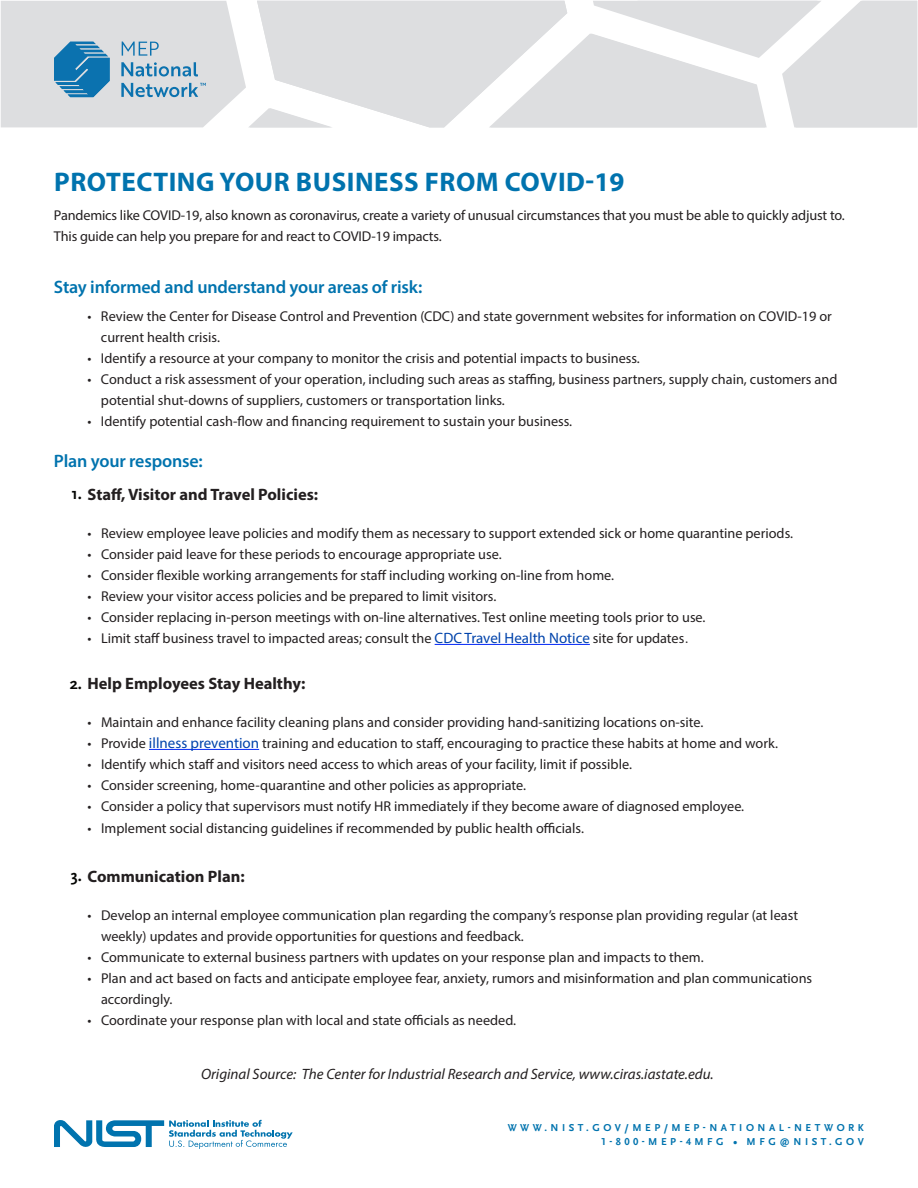
<style>
.page{position:relative;width:918px;height:1188px;background:#fff}
.page>*{position:absolute;margin:0;border:0;box-sizing:border-box;transform-origin:0 0}
.t1{font:700 27px "Myriad Pro";letter-spacing:.02em;color:#0073ae}
._3__Header{font:600 18px "Myriad Pro";letter-spacing:-.01em;color:#0073ae}
.t2{font:700 16.5px "Myriad Pro";color:#231f20}
.t3{font:italic 15px "Myriad Pro";color:#231f20}
._3__Header-2{font:14.25px/21px "Myriad Pro";color:#231f20}
.t4{font:700 10.5px/13.5px "Scala Sans OT";letter-spacing:.34em;color:#0073ae;text-align:right}
.s1{font-family:"Scala Sans OT";color:#040503}
.s2{font-size:15px;color:#0043ab}
.s3{font-family:"Times"}
</style>
<div class="page">
<hr style="left:435px;top:644px;width:155px;height:1px;background:#0026f8">
<hr style="left:149px;top:749px;width:110px;height:1px;background:#0026f8">
<svg style="left:1px;top:1px;width:916px;height:126px"></svg>
<svg style="left:54px;top:1119px;width:239px;height:30px"></svg>
<p class="t1" style="left:54px;top:165px;width:572px">PROTECTING YOUR BUSINESS FROM COVID-19</p>
<p class="_3__Header-2" style="left:54px;top:204px;width:792px">Pandemics like COVID-19, also known as coronavirus, create a variety of unusual circumstances that you must be able to quickly adjust to.<br>This guide can help you prepare for and react to COVID-19 impacts.</p>
<p class="_3__Header" style="left:54px;top:275px;width:370px">Stay informed and understand your areas of risk:</p>
<p class="_3__Header-2" style="left:101px;top:305px;width:732px;text-indent:-14px">• Review the Center for Disease Control and Prevention (CDC) and state government websites for information on COVID-19 or current health crisis.</p>
<p class="_3__Header-2" style="left:87px;top:347px;width:554px">• Identify a resource at your company to monitor the crisis and potential impacts to business.</p>
<p class="_3__Header-2" style="left:101px;top:368px;width:738px;text-indent:-14px">• Conduct a risk assessment of your operation, including such areas as staffing, business partners, supply chain, customers and potential shut-downs of suppliers, customers or transportation links.</p>
<p class="_3__Header-2" style="left:87px;top:410px;width:486px">• Identify potential cash-flow and financing requirement to sustain your business.</p>
<p class="_3__Header" style="left:54px;top:450px;width:150px">Plan your response:</p>
<p class="t2" style="left:72px;top:484px;width:248px"><span class="s1">1.</span> Staff, Visitor and Travel Policies:</p>
<p class="_3__Header-2" style="left:88px;top:522px;width:707px">• Review employee leave policies and modify them as necessary to support extended sick or home quarantine periods.</p>
<p class="_3__Header-2" style="left:88px;top:543px;width:416px">• Consider paid leave for these periods to encourage appropriate use.</p>
<p class="_3__Header-2" style="left:88px;top:564px;width:528px">• Consider flexible working arrangements for staff including working on-line from home.</p>
<p class="_3__Header-2" style="left:88px;top:585px;width:410px">• Review your visitor access policies and be prepared to limit visitors.</p>
<p class="_3__Header-2" style="left:88px;top:606px;width:620px">• Consider replacing in-person meetings with on-line alternatives. Test online meeting tools prior to use.</p>
<p class="_3__Header-2" style="left:88px;top:627px;width:602px">• Limit staff business travel to impacted areas; consult the <span class="s2">CDC Travel Health Notice</span> site for updates<span class="s3">.</span></p>
<p class="t2" style="left:70px;top:673px;width:237px"><span class="s1">2.</span> Help Employees Stay Healthy:</p>
<p class="_3__Header-2" style="left:88px;top:711px;width:618px">• Maintain and enhance facility cleaning plans and consider providing hand-sanitizing locations on-site.</p>
<p class="_3__Header-2" style="left:88px;top:732px;width:692px">• Provide <span class="s2">illness prevention</span> training and education to staff, encouraging to practice these habits at home and work.</p>
<p class="_3__Header-2" style="left:88px;top:753px;width:546px">• Identify which staff and visitors need access to which areas of your facility, limit if possible.</p>
<p class="_3__Header-2" style="left:88px;top:774px;width:440px">• Consider screening, home-quarantine and other policies as appropriate.</p>
<p class="_3__Header-2" style="left:88px;top:795px;width:658px">• Consider a policy that supervisors must notify HR immediately if they become aware of diagnosed employee.</p>
<p class="_3__Header-2" style="left:88px;top:817px;width:498px">• Implement social distancing guidelines if recommended by public health officials.</p>
<p class="t2" style="left:71px;top:866px;width:175px"><span class="s1">3.</span> Communication Plan:</p>
<p class="_3__Header-2" style="left:101px;top:904px;width:699px;text-indent:-13px">• Develop an internal employee communication plan regarding the company’s response plan providing regular (at least weekly) updates and provide opportunities for questions and feedback.</p>
<p class="_3__Header-2" style="left:88px;top:946px;width:618px">• Communicate to external business partners with updates on your response plan and impacts to them.</p>
<p class="_3__Header-2" style="left:101px;top:967px;width:713px;text-indent:-13px">• Plan and act based on facts and anticipate employee fear, anxiety, rumors and misinformation and plan communications accordingly.</p>
<p class="_3__Header-2" style="left:88px;top:1009px;width:430px">• Coordinate your response plan with local and state officials as needed.</p>
<p class="t3" style="left:201px;top:1065px;width:514px">Original Source: The Center for Industrial Research and Service, www.ciras.iastate.edu.</p>
<p class="t4" style="left:508px;top:1121px;width:358px">WWW.NIST.GOV/MEP/MEP-NATIONAL-NETWORK<br>1-800-MEP-4MFG • MFG@NIST.GOV</p>
</div>
